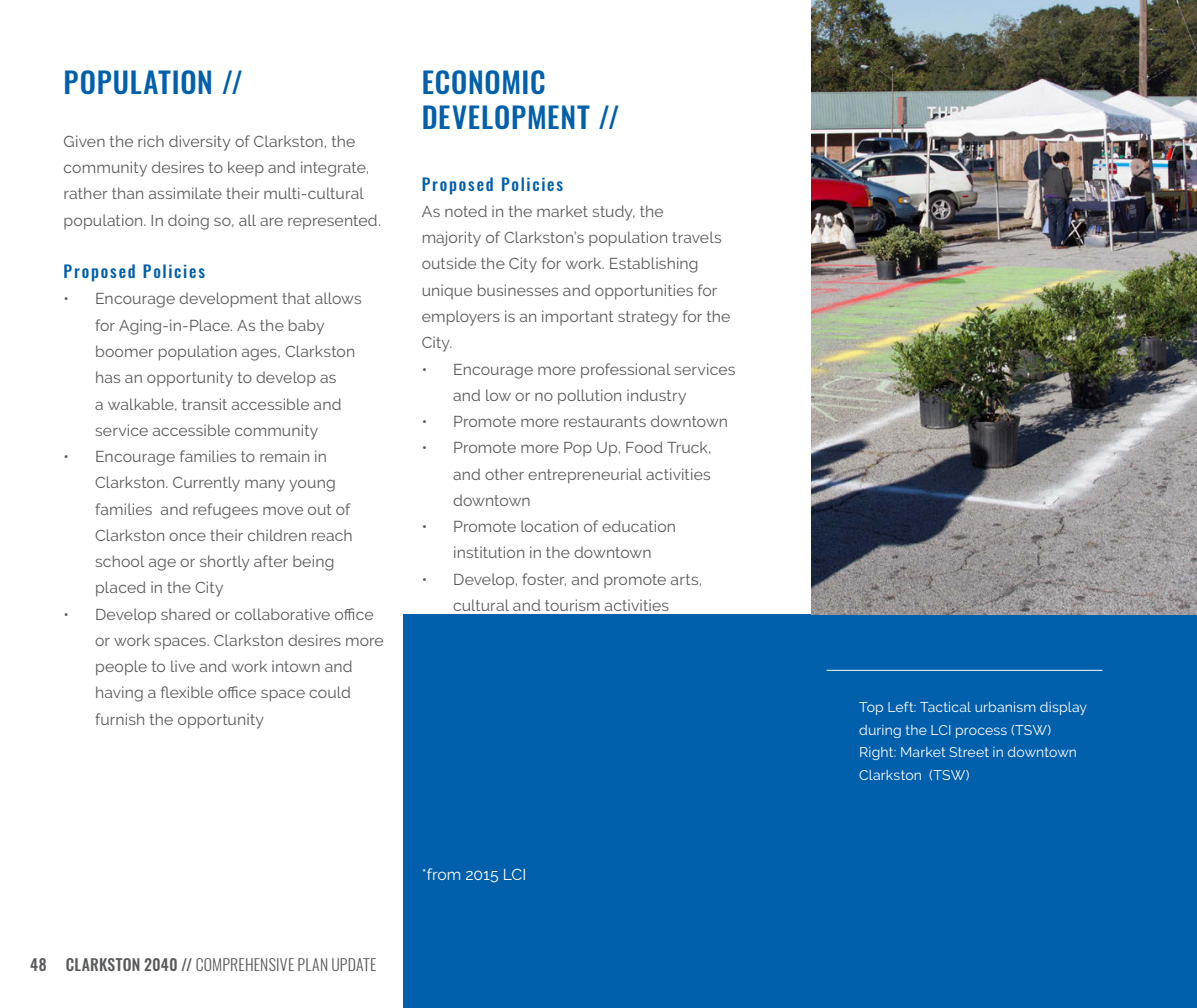
<style>
.page{position:relative;width:1197px;height:1008px;background:#fff}
.page>*{position:absolute;margin:0;border:0;box-sizing:border-box;transform-origin:0 0}
.t1{font:500 28.88px/35px "Oswald";letter-spacing:.025em;color:#015fab}
.t2{font:500 16.62px "Oswald";letter-spacing:.105em;color:#015fab}
.t3{font:15.75px/26.2px "Raleway";letter-spacing:.01em;color:#58585b}
.t4{font:300 15.75px "Oswald";letter-spacing:.015em;color:#58585b}
.t5{font:15.75px "Raleway";color:#fff}
.t6{font:14px/22.8px "Raleway";letter-spacing:.01em;color:#fff}
.s1{font-weight:500;color:#58595b}
.s2{font-weight:500}
</style>
<div class="page">
<div style="left:403px;top:615px;width:794px;height:393px;background:#015fab"></div>
<img style="left:811px;top:0;width:386px;height:615px">
<hr style="left:827px;top:670px;width:275px;height:1px;background:#fff">
<h1 class="t1" style="left:64px;top:66px;width:181px">POPULATION //</h1>
<p class="t3" style="left:64px;top:128px;width:319px">Given the rich diversity of Clarkston, the community desires to keep and integrate, rather than assimilate their multi-cultural population. In doing so, all are represented.</p>
<p class="t2" style="left:64px;top:260px;width:143px">Proposed Policies</p>
<p class="t3" style="left:95px;top:286px;width:268px;text-indent:-32px">• Encourage development that allows for Aging-in-Place. As the baby boomer population ages, Clarkston has an opportunity to develop as<br>a walkable, transit accessible and service accessible community</p>
<p class="t3" style="left:95px;top:443px;width:259px;text-indent:-32px">• Encourage families to remain in<br>Clarkston. Currently many young families and refugees move out of<br>Clarkston once their children reach school age or shortly after being placed in the City</p>
<p class="t3" style="left:95px;top:601px;width:290px;text-indent:-32px">• Develop shared or collaborative office or work spaces. Clarkston desires more people to live and work intown and having a flexible office space could furnish the opportunity</p>
<h1 class="t1" style="left:422px;top:66px;width:199px">ECONOMIC<br>DEVELOPMENT //</h1>
<p class="t2" style="left:422px;top:172px;width:143px">Proposed Policies</p>
<p class="t3" style="left:422px;top:198px;width:310px">As noted in the market study, the<br>majority of Clarkston’s population travels outside the City for work. Establishing unique businesses and opportunities for employers is an important strategy for the City.</p>
<p class="t3" style="left:453px;top:356px;width:284px;text-indent:-31px">• Encourage more professional services and low or no pollution industry</p>
<p class="t3" style="left:422px;top:408px;width:308px">• Promote more restaurants downtown</p>
<p class="t3" style="left:453px;top:435px;width:260px;text-align:justify;text-indent:-32px">• Promote more Pop Up, Food Truck, and other entrepreneurial activities downtown</p>
<p class="t3" style="left:422px;top:513px;width:256px;text-align:center">• Promote location of education institution in the downtown</p>
<p class="t3" style="left:422px;top:566px;width:282px;text-align:center">• Develop, foster, and promote arts, cultural and tourism activities</p>
<p class="t4" style="left:30px;top:954px;width:348px"><span class="s1">48 CLARKSTON 2040</span> <span class="s2">//</span> COMPREHENSIVE PLAN UPDATE</p>
<p class="t5" style="left:422px;top:865px;width:106px">*from 2015 LCI</p>
<p class="t6" style="left:859px;top:696px;width:229px">Top Left: Tactical urbanism display during the LCI process (TSW)<br>Right: Market Street in downtown<br>Clarkston (TSW)</p>
</div>
